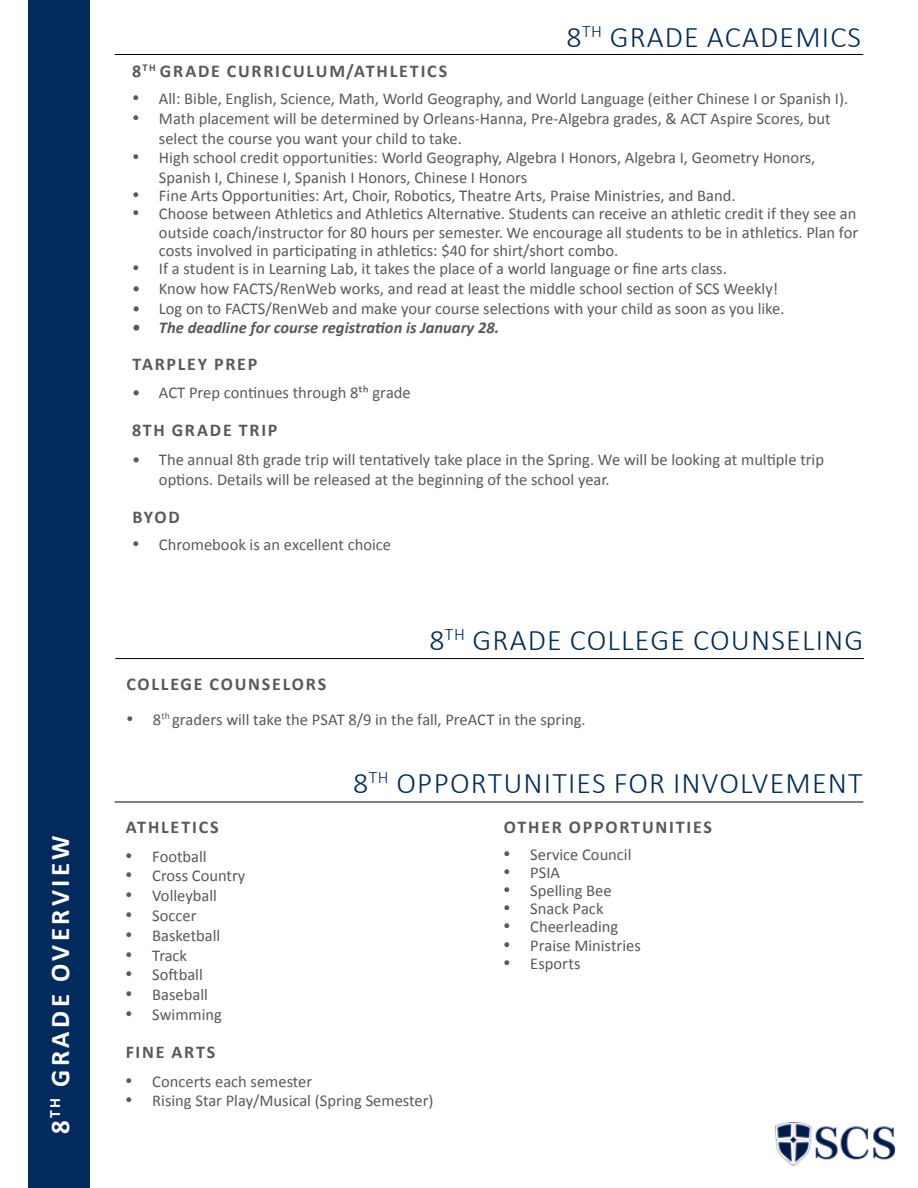
<style>
.page{position:relative;width:918px;height:1188px;background:#fff}
.page>*{position:absolute;margin:0;border:0;box-sizing:border-box;transform-origin:0 0}
.t1{font:300 30px "Calibri";letter-spacing:.04em;color:#002b5c}
.t2{font:700 27px "Calibri";letter-spacing:.13em;color:#fff}
.t3{font:700 18px "Calibri";letter-spacing:.1em;color:#58595b}
.t4{font:16.5px/19.8px "Calibri";color:#58595b}
.t5{font:italic 700 16.5px "Calibri";color:#58595b}
</style>
<div class="page">
<img style="left:776px;top:1123px;width:118px;height:43px">
<div style="left:28px;top:0;width:62px;height:1188px;background:#002b5c"></div>
<hr style="left:115px;top:658px;width:749px;height:1px;background:#000">
<hr style="left:115px;top:54px;width:748px;height:1px;background:#000">
<hr style="left:115px;top:802px;width:748px;height:1px;background:#000">
<h2 class="t2" style="left:41px;top:1134px;width:300px;rotate:-90deg">8<sup>TH</sup> GRADE OVERVIEW</h2>
<h1 class="t1" style="left:567px;top:19px;width:296px">8<sup>TH</sup> GRADE ACADEMICS</h1>
<p class="t3" style="left:132px;top:58px;width:317px">8<sup>TH</sup> GRADE CURRICULUM/ATHLETICS</p>
<p class="t4" style="left:132px;top:89px;width:718px">• All: Bible, English, Science, Math, World Geography, and World Language (either Chinese I or Spanish I).</p>
<p class="t4" style="left:159px;top:108px;width:673px;text-indent:-27px">• Math placement will be determined by Orleans-Hanna, Pre-Algebra grades, &amp; ACT Aspire Scores, but select the course you want your child to take.</p>
<p class="t4" style="left:159px;top:148px;width:658px;text-indent:-27px">• High school credit opportunities: World Geography, Algebra I Honors, Algebra I, Geometry Honors,<br>Spanish I, Chinese I, Spanish I Honors, Chinese I Honors</p>
<p class="t4" style="left:132px;top:186px;width:605px">• Fine Arts Opportunities: Art, Choir, Robotics, Theatre Arts, Praise Ministries, and Band.</p>
<p class="t4" style="left:159px;top:205px;width:701px;line-height:18.1px;text-align:justify;text-indent:-27px">• Choose between Athletics and Athletics Alternative. Students can receive an athletic credit if they see an outside coach/instructor for 80 hours per semester. We encourage all students to be in athletics. Plan for costs involved in participating in athletics: $40 for shirt/short combo.</p>
<p class="t4" style="left:132px;top:259px;width:596px">• If a student is in Learning Lab, it takes the place of a world language or fine arts class.</p>
<p class="t4" style="left:132px;top:278px;width:648px">• Know how FACTS/RenWeb works, and read at least the middle school section of SCS Weekly!</p>
<p class="t4" style="left:132px;top:298px;width:654px">• Log on to FACTS/RenWeb and make your course selections with your child as soon as you like.</p>
<p class="t5" style="left:132px;top:316px;width:369px">• The deadline for course registration is January 28.</p>
<p class="t3" style="left:132px;top:351px;width:126px">TARPLEY PREP</p>
<p class="t4" style="left:132px;top:383px;width:280px">• ACT Prep continues through 8th grade</p>
<p class="t3" style="left:132px;top:418px;width:147px">8TH GRADE TRIP</p>
<p class="t4" style="left:159px;top:450px;width:667px;text-indent:-27px">• The annual 8th grade trip will tentatively take place in the Spring. We will be looking at multiple trip options. Details will be released at the beginning of the school year.</p>
<p class="t3" style="left:132px;top:504px;width:49px">BYOD</p>
<p class="t4" style="left:132px;top:535px;width:261px">• Chromebook is an excellent choice</p>
<h1 class="t1" style="left:429px;top:621px;width:436px">8<sup>TH</sup> GRADE COLLEGE COUNSELING</h1>
<p class="t3" style="left:126px;top:671px;width:202px">COLLEGE COUNSELORS</p>
<p class="t4" style="left:126px;top:709px;width:461px">• 8<sup>th</sup> graders will take the PSAT 8/9 in the fall, PreACT in the spring.</p>
<h1 class="t1" style="left:353px;top:764px;width:511px">8<sup>TH</sup> OPPORTUNITIES FOR INVOLVEMENT</h1>
<p class="t3" style="left:126px;top:814px;width:95px">ATHLETICS</p>
<p class="t4" style="left:125px;top:846px;width:83px">• Football</p>
<p class="t4" style="left:125px;top:866px;width:122px">• Cross Country</p>
<p class="t4" style="left:125px;top:886px;width:93px">• Volleyball</p>
<p class="t4" style="left:125px;top:906px;width:73px">• Soccer</p>
<p class="t4" style="left:125px;top:925px;width:97px">• Basketball</p>
<p class="t4" style="left:125px;top:945px;width:63px">• Track</p>
<p class="t4" style="left:125px;top:965px;width:79px">• Softball</p>
<p class="t4" style="left:125px;top:985px;width:84px">• Baseball</p>
<p class="t4" style="left:125px;top:1005px;width:98px">• Swimming</p>
<p class="t3" style="left:126px;top:1039px;width:91px">FINE ARTS</p>
<p class="t4" style="left:125px;top:1071px;width:188px">• Concerts each semester</p>
<p class="t4" style="left:125px;top:1091px;width:310px">• Rising Star Play/Musical (Spring Semester)</p>
<p class="t3" style="left:504px;top:814px;width:210px">OTHER OPPORTUNITIES</p>
<p class="t4" style="left:503px;top:845px;width:130px">• Service Council</p>
<p class="t4" style="left:503px;top:863px;width:58px">• PSIA</p>
<p class="t4" style="left:503px;top:881px;width:110px">• Spelling Bee</p>
<p class="t4" style="left:503px;top:899px;width:102px">• Snack Pack</p>
<p class="t4" style="left:503px;top:917px;width:117px">• Cheerleading</p>
<p class="t4" style="left:503px;top:935px;width:139px">• Praise Ministries</p>
<p class="t4" style="left:503px;top:953px;width:79px">• Esports</p>
</div>
